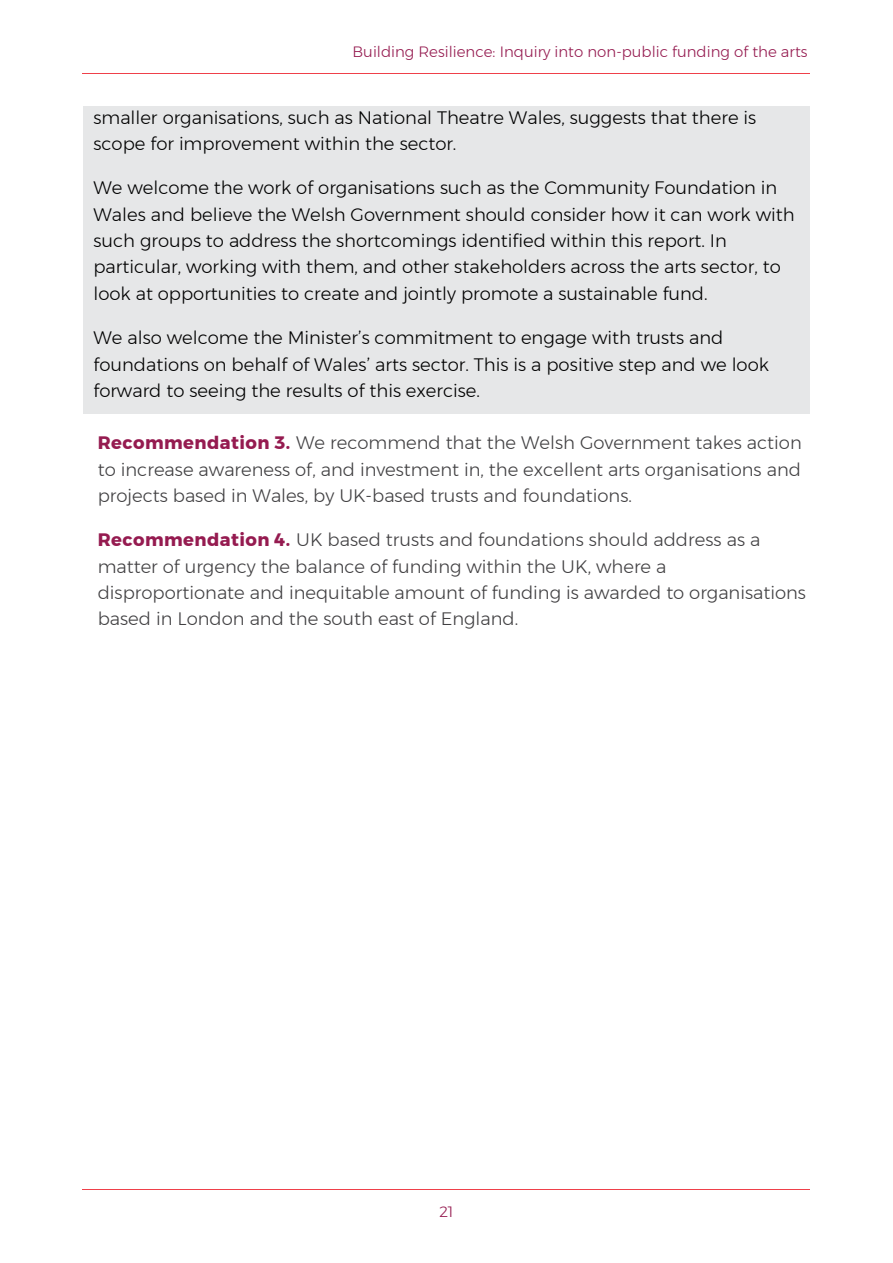
<style>
.page{position:relative;width:893px;height:1263px;background:#fff}
.page>*{position:absolute;margin:0;border:0;box-sizing:border-box;transform-origin:0 0}
.t1{font:300 18px/26.4px "Montserrat";color:#000}
.t2{font:300 18px/26.4px "Montserrat";color:#414042;text-align:justify}
.t3{font:300 15px "Montserrat";color:#951b50}
.s1{font-weight:700;color:#951b50}
</style>
<div class="page">
<hr style="left:83px;top:73px;width:727px;height:1px;background:#ef404a">
<hr style="left:83px;top:1189px;width:727px;height:1px;background:#ef404a">
<div style="left:84px;top:106px;width:725px;height:27px;background:#e6e7e8"></div>
<svg style="left:83px;top:106px;width:1px;height:27px"></svg>
<svg style="left:809px;top:106px;width:1px;height:27px"></svg>
<div style="left:84px;top:133px;width:725px;height:44px;background:#e6e7e8"></div>
<hr style="left:83px;top:133px;width:1px;height:44px;background:#e6e7e8">
<hr style="left:809px;top:133px;width:1px;height:44px;background:#e6e7e8">
<div style="left:84px;top:177px;width:725px;height:26px;background:#e6e7e8"></div>
<div style="left:84px;top:203px;width:725px;height:27px;background:#e6e7e8"></div>
<div style="left:84px;top:230px;width:725px;height:26px;background:#e6e7e8"></div>
<div style="left:84px;top:256px;width:725px;height:26px;background:#e6e7e8"></div>
<svg style="left:83px;top:177px;width:1px;height:105px"></svg>
<svg style="left:809px;top:177px;width:1px;height:105px"></svg>
<div style="left:84px;top:282px;width:725px;height:45px;background:#e6e7e8"></div>
<hr style="left:83px;top:282px;width:1px;height:45px;background:#e6e7e8">
<hr style="left:809px;top:282px;width:1px;height:45px;background:#e6e7e8">
<div style="left:84px;top:327px;width:725px;height:26px;background:#e6e7e8"></div>
<div style="left:84px;top:353px;width:725px;height:26px;background:#e6e7e8"></div>
<svg style="left:83px;top:327px;width:1px;height:52px"></svg>
<svg style="left:809px;top:327px;width:1px;height:52px"></svg>
<div style="left:84px;top:379px;width:725px;height:34px;background:#e6e7e8"></div>
<hr style="left:84px;top:413px;width:725px;height:1px;background:#e6e7e8">
<hr style="left:83px;top:379px;width:1px;height:34px;background:#e6e7e8">
<hr style="left:809px;top:379px;width:1px;height:34px;background:#e6e7e8">
<p class="t3" style="left:353px;top:43px;width:457px">Building Resilience: Inquiry into non-public funding of the arts</p>
<p class="t1" style="left:93px;top:104px;width:664px">smaller organisations, such as National Theatre Wales, suggests that there is scope for improvement within the sector.</p>
<p class="t1" style="left:93px;top:175px;width:703px">We welcome the work of organisations such as the Community Foundation in Wales and believe the Welsh Government should consider how it can work with such groups to address the shortcomings identified within this report. In particular, working with them, and other stakeholders across the arts sector, to look at opportunities to create and jointly promote a sustainable fund.</p>
<p class="t1" style="left:93px;top:325px;width:677px">We also welcome the Minister’s commitment to engage with trusts and foundations on behalf of Wales’ arts sector. This is a positive step and we look forward to seeing the results of this exercise.</p>
<p class="t2" style="left:98px;top:430px;width:706px"><span class="s1">Recommendation 3.</span> We recommend that the Welsh Government takes action to increase awareness of, and investment in, the excellent arts organisations and projects based in Wales, by UK-based trusts and foundations.</p>
<p class="t2" style="left:98px;top:527px;width:710px;text-align:left"><span class="s1">Recommendation 4.</span> UK based trusts and foundations should address as a matter of urgency the balance of funding within the UK, where a disproportionate and inequitable amount of funding is awarded to organisations based in London and the south east of England.</p>
<p class="t3" style="left:439px;top:1202px;width:15px">21</p>
</div>
